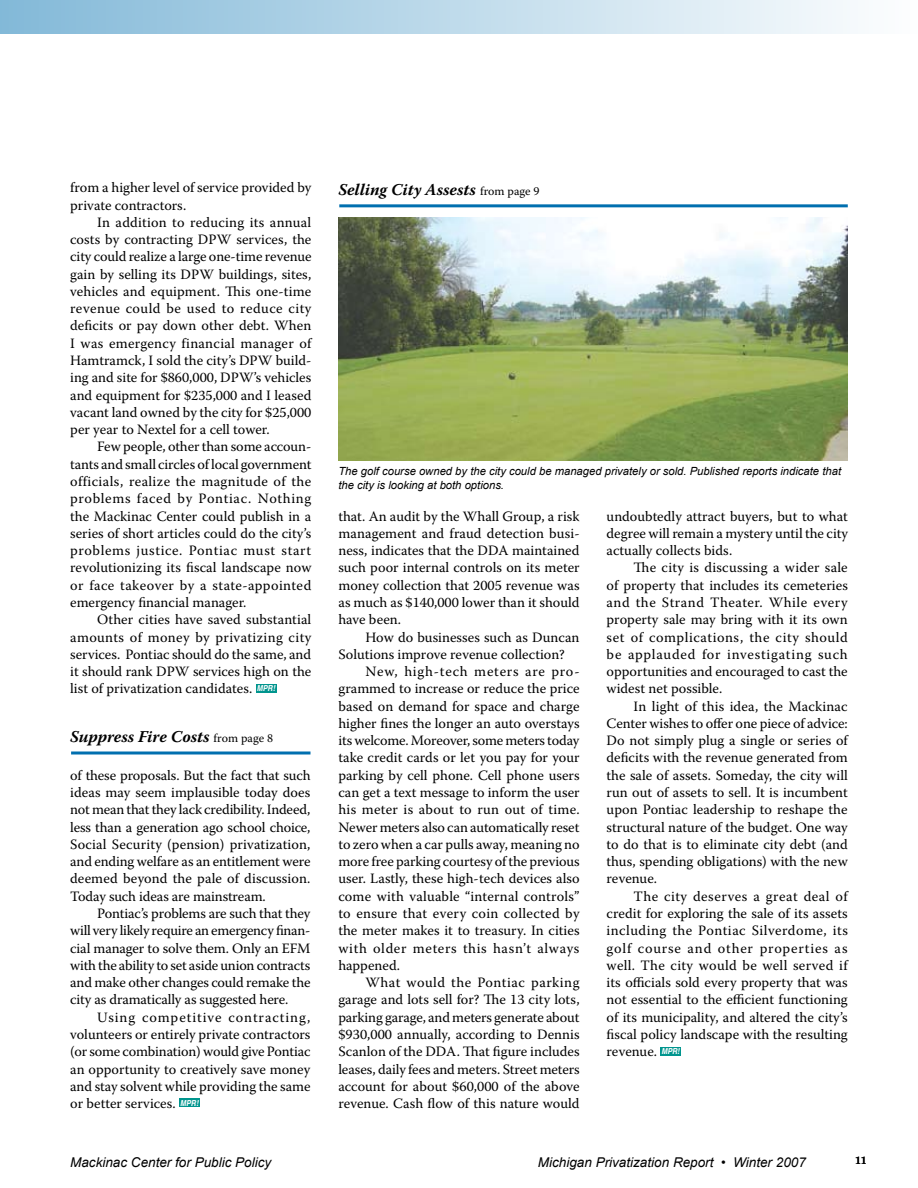
<style>
.page{position:relative;width:918px;height:1188px;background:#fff}
.page>*{position:absolute;margin:0;border:0;box-sizing:border-box;transform-origin:0 0}
.t1{font:italic 700 16.5px "Warnock Pro";color:#000}
.t2{font:14.25px/17.2px "Warnock Pro";color:#000;text-align:justify}
.t3{font:italic 13.5px "Arial";color:#000}
.t4{font:13.5px "Georgia";color:#000}
.t5{font:italic 11.25px/13.5px "Arial";color:#000}
.s1{font-family:"Helvetica";font-weight:700;font-style:italic;font-size:8.25px;color:#fff}
.s2{font-weight:400;font-style:normal;font-size:12px}
</style>
<div class="page">
<div style="left:0;top:0;width:918px;height:34px;background:linear-gradient(to right,#82b9d8,#fdfefe)"></div>
<svg style="left:257px;top:692px;width:19px;height:1px"></svg>
<div style="left:256px;top:684px;width:21px;height:8px;background:#00958e"></div>
<svg style="left:661px;top:1055px;width:19px;height:1px"></svg>
<div style="left:660px;top:1047px;width:21px;height:8px;background:#00958e"></div>
<img style="left:339px;top:217px;width:509px;height:243px">
<div style="left:179px;top:1099px;width:21px;height:8px;background:#00958e"></div>
<hr style="left:71px;top:752px;width:239px;height:2px;background:#006faf">
<hr style="left:339px;top:204px;width:509px;height:3px;background:#006faf">
<p class="t2" style="left:70px;top:179px;width:243px">from a higher level of service provided by private contractors.</p>
<p class="t2" style="left:70px;top:213px;width:243px;text-indent:27px">In addition to reducing its annual costs by contracting DPW services, the city could realize a large one-time revenue gain by selling its DPW buildings, sites, vehicles and equipment. This one-time revenue could be used to reduce city deficits or pay down other debt. When I was emergency financial manager of Hamtramck, I sold the city’s DPW build&shy;ing and site for $860,000, DPW’s vehicles and equipment for $235,000 and I leased vacant land owned by the city for $25,000 per year to Nextel for a cell tower.</p>
<p class="t2" style="left:70px;top:438px;width:243px;text-indent:27px">Few people, other than some accoun&shy;tants and small circles of local government officials, realize the magnitude of the problems faced by Pontiac. Nothing the Mackinac Center could publish in a series of short articles could do the city’s problems justice. Pontiac must start revolutionizing its fiscal landscape now or face takeover by a state-appointed emergency financial manager.</p>
<p class="t2" style="left:70px;top:611px;width:243px;text-indent:27px">Other cities have saved substantial amounts of money by privatizing city services. Pontiac should do the same, and it should rank DPW services high on the list of privatization candidates. <span class="s1">MPR!</span></p>
<p class="t1" style="left:70px;top:727px;width:204px">Suppress Fire Costs <span class="s2">from page 8</span></p>
<p class="t2" style="left:70px;top:766px;width:242px">of these proposals. But the fact that such ideas may seem implausible today does not mean that they lack credibility. Indeed, less than a generation ago school choice, Social Security (pension) privatization, and ending welfare as an entitlement were deemed beyond the pale of discussion.<br>Today such ideas are mainstream.</p>
<p class="t2" style="left:70px;top:904px;width:242px;text-indent:27px">Pontiac’s problems are such that they will very likely require an emergency finan&shy;cial manager to solve them. Only an EFM with the ability to set aside union contracts and make other changes could remake the city as dramatically as suggested here.</p>
<p class="t2" style="left:70px;top:1008px;width:242px;text-indent:27px">Using competitive contracting, volunteers or entirely private contractors (or some combination) would give Pontiac an opportunity to creatively save money and stay solvent while providing the same or better services. <span class="s1">MPR!</span></p>
<p class="t1" style="left:338px;top:180px;width:203px">Selling City Assests <span class="s2">from page 9</span></p>
<p class="t5" style="left:338px;top:465px;width:504px">The golf course owned by the city could be managed privately or sold. Published reports indicate that the city is looking at both options.</p>
<p class="t2" style="left:338px;top:507px;width:243px">that. An audit by the Whall Group, a risk management and fraud detection busi&shy;ness, indicates that the DDA maintained such poor internal controls on its meter money collection that 2005 revenue was as much as $140,000 lower than it should have been.</p>
<p class="t2" style="left:338px;top:628px;width:243px;text-indent:27px">How do businesses such as Duncan<br>Solutions improve revenue collection?</p>
<p class="t2" style="left:338px;top:663px;width:243px;text-indent:27px">New, high-tech meters are pro&shy;grammed to increase or reduce the price based on demand for space and charge higher fines the longer an auto overstays its welcome. Moreover, some meters today take credit cards or let you pay for your parking by cell phone. Cell phone users can get a text message to inform the user his meter is about to run out of time.<br>Newer meters also can automatically reset to zero when a car pulls away, meaning no more free parking courtesy of the previous user. Lastly, these high-tech devices also come with valuable “internal controls” to ensure that every coin collected by the meter makes it to treasury. In cities with older meters this hasn’t always happened.</p>
<p class="t2" style="left:338px;top:974px;width:243px;text-indent:27px">What would the Pontiac parking garage and lots sell for? The 13 city lots, parking garage, and meters generate about $930,000 annually, according to Dennis Scanlon of the DDA. That figure includes leases, daily fees and meters. Street meters account for about $60,000 of the above revenue. Cash flow of this nature would</p>
<p class="t2" style="left:607px;top:507px;width:243px">undoubtedly attract buyers, but to what degree will remain a mystery until the city actually collects bids.</p>
<p class="t2" style="left:607px;top:559px;width:243px;text-indent:27px">The city is discussing a wider sale of property that includes its cemeteries and the Strand Theater. While every property sale may bring with it its own set of complications, the city should be applauded for investigating such opportunities and encouraged to cast the widest net possible.</p>
<p class="t2" style="left:607px;top:697px;width:243px;text-indent:27px">In light of this idea, the Mackinac Center wishes to offer one piece of advice:<br>Do not simply plug a single or series of deficits with the revenue generated from the sale of assets. Someday, the city will run out of assets to sell. It is incumbent upon Pontiac leadership to reshape the structural nature of the budget. One way to do that is to eliminate city debt (and thus, spending obligations) with the new revenue.</p>
<p class="t2" style="left:607px;top:887px;width:243px;text-indent:27px">The city deserves a great deal of credit for exploring the sale of its assets including the Pontiac Silverdome, its golf course and other properties as well. The city would be well served if its officials sold every property that was not essential to the efficient functioning of its municipality, and altered the city’s fiscal policy landscape with the resulting revenue. <span class="s1">MPR!</span></p>
<p class="t3" style="left:70px;top:1155px;width:203px">Mackinac Center for Public Policy</p>
<p class="t3" style="left:538px;top:1155px;width:269px">Michigan Privatization Report • Winter 2007</p>
<p class="t4" style="left:855px;top:1152px;width:7px">11</p>
</div>
